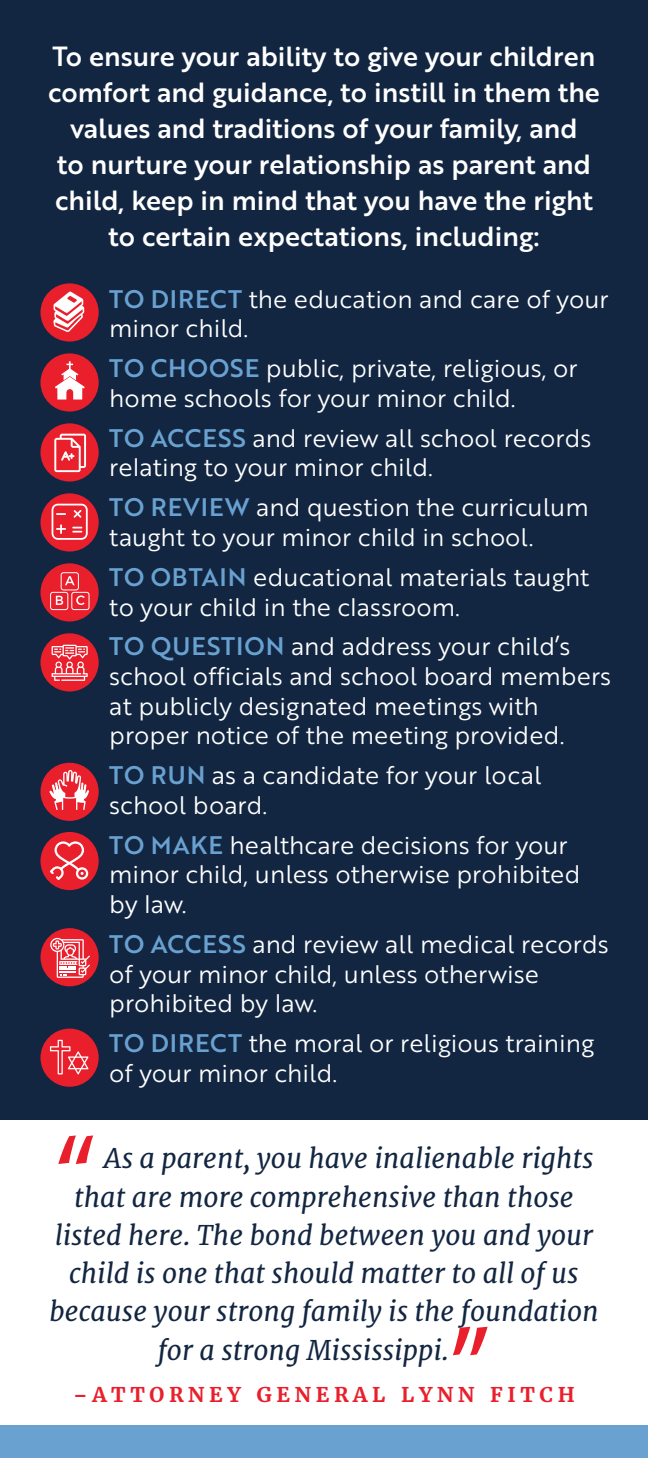
<style>
.page{position:relative;width:648px;height:1458px;background:#fff}
.page>*{position:absolute;margin:0;border:0;box-sizing:border-box;transform-origin:0 0}
.t1{font:117px "Myriad Pro";color:#e91f2c}
.t2{font:27px/36px "Brother 1816 Medium";color:#fff;text-align:center}
.t3{font:italic 27px "Merriweather";color:#132641}
.t4{font:24.75px/29.7px "Brother 1816 Book";color:#fff}
.t5{font:700 20.25px "Merriweather";letter-spacing:.23em;color:#e91f2c}
.s1{font-family:"Brother 1816 Medium";color:#69a1d1}
</style>
<div class="page">
<div style="left:0;top:0;width:648px;height:1119px;background:#132641"></div>
<div style="left:40px;top:283px;width:59px;height:59px;background:#e91f2c;border-radius:50%"></div>
<div style="left:40px;top:353px;width:59px;height:59px;background:#e91f2c;border-radius:50%"></div>
<div style="left:40px;top:423px;width:59px;height:59px;background:#e91f2c;border-radius:50%"></div>
<div style="left:40px;top:493px;width:59px;height:59px;background:#e91f2c;border-radius:50%"></div>
<div style="left:40px;top:563px;width:59px;height:59px;background:#e91f2c;border-radius:50%"></div>
<div style="left:40px;top:633px;width:59px;height:59px;background:#e91f2c;border-radius:50%"></div>
<div style="left:40px;top:763px;width:59px;height:58px;background:#e91f2c;border-radius:50%"></div>
<div style="left:40px;top:832px;width:59px;height:58px;background:#e91f2c;border-radius:50%"></div>
<div style="left:40px;top:928px;width:59px;height:58px;background:#e91f2c;border-radius:50%"></div>
<div style="left:40px;top:1029px;width:59px;height:58px;background:#e91f2c;border-radius:50%"></div>
<div style="left:0;top:1426px;width:648px;height:32px;background:#69a1d1"></div>
<svg style="left:50px;top:572px;width:40px;height:38px"></svg>
<svg style="left:53px;top:291px;width:31px;height:41px"></svg>
<svg style="left:55px;top:361px;width:30px;height:39px"></svg>
<svg style="left:50px;top:841px;width:38px;height:39px"></svg>
<svg style="left:50px;top:938px;width:40px;height:40px"></svg>
<svg style="left:52px;top:504px;width:36px;height:36px"></svg>
<svg style="left:52px;top:645px;width:36px;height:36px"></svg>
<svg style="left:54px;top:434px;width:32px;height:38px"></svg>
<svg style="left:50px;top:1040px;width:38px;height:34px"></svg>
<svg style="left:49px;top:770px;width:40px;height:40px"></svg>
<p class="t2" style="left:48px;top:37px;width:553px">To ensure your ability to give your children comfort and guidance, to instill in them the values and traditions of your family, and<br>to nurture your relationship as parent and child, keep in mind that you have the right to certain expectations, including:</p>
<p class="t4" style="left:109px;top:283px;width:501px"><span class="s1">TO DIRECT</span> the education and care of your minor child.</p>
<p class="t4" style="left:109px;top:353px;width:470px"><span class="s1">TO CHOOSE</span> public, private, religious, or home schools for your minor child.</p>
<p class="t4" style="left:109px;top:422px;width:484px"><span class="s1">TO ACCESS</span> and review all school records relating to your minor child.</p>
<p class="t4" style="left:109px;top:492px;width:481px"><span class="s1">TO REVIEW</span> and question the curriculum taught to your minor child in school.</p>
<p class="t4" style="left:109px;top:561px;width:482px"><span class="s1">TO OBTAIN</span> educational materials taught to your child in the classroom.</p>
<p class="t4" style="left:109px;top:631px;width:503px"><span class="s1">TO QUESTION</span> and address your child’s school officials and school board members at publicly designated meetings with proper notice of the meeting provided.</p>
<p class="t4" style="left:109px;top:760px;width:434px"><span class="s1">TO RUN</span> as a candidate for your local school board.</p>
<p class="t4" style="left:109px;top:829px;width:473px"><span class="s1">TO MAKE</span> healthcare decisions for your minor child, unless otherwise prohibited by law.</p>
<p class="t4" style="left:109px;top:928px;width:501px"><span class="s1">TO ACCESS</span> and review all medical records of your minor child, unless otherwise prohibited by law.</p>
<p class="t4" style="left:109px;top:1028px;width:486px"><span class="s1">TO DIRECT</span> the moral or religious training of your minor child.</p>
<p class="t1" style="left:54px;top:1104px;width:43px">“</p>
<p class="t3" style="left:104px;top:1142px;width:491px">As a parent, you have inalienable rights</p>
<p class="t3" style="left:74px;top:1180px;width:501px">that are more comprehensive than those</p>
<p class="t3" style="left:55px;top:1218px;width:540px">listed here. The bond between you and your</p>
<p class="t3" style="left:69px;top:1257px;width:511px">child is one that should matter to all of us</p>
<p class="t3" style="left:49px;top:1295px;width:551px">because your strong family is the foundation</p>
<p class="t3" style="left:158px;top:1333px;width:293px">for a strong Mississippi.</p>
<p class="t5" style="left:73px;top:1382px;width:503px">–ATTORNEY GENERAL LYNN FITCH</p>
<p class="t1" style="left:449px;top:1295px;width:43px">”</p>
</div>
